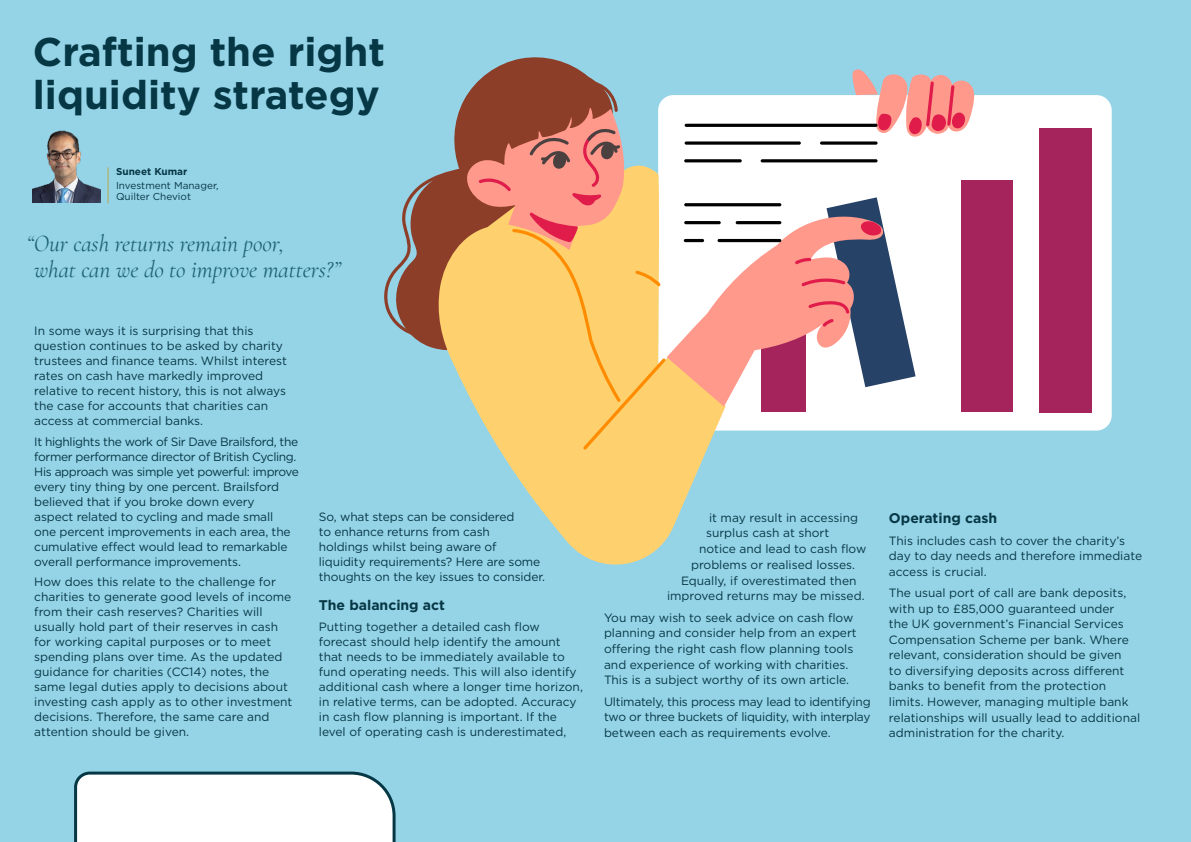
<style>
.page{position:relative;width:1191px;height:842px;background:#95d3e7}
.page>*{position:absolute;margin:0;border:0;box-sizing:border-box;transform-origin:0 0}
.t1{font:700 40px/43px "Gotham";color:#063744}
.t2{font:italic 23.5px/25.6px "Cormorant Garamond";color:#1c6271}
.t3{font:700 14px "Gotham";color:#063744}
.t4{font:12px/15px "Gotham";color:#063744}
.t5{font:12px/15px "Gotham";letter-spacing:-.025em;color:#063744}
.t6{font:10px/11px "Gotham";color:#063744}
.t7{font:700 10px "Gotham";color:#063744}
</style>
<div class="page">
<svg style="left:108px;top:167px;width:1px;height:36px"></svg>
<img style="left:33px;top:130px;width:67px;height:73px">
<div style="left:658px;top:95px;width:453px;height:336px;background:#fff;border-radius:15px"></div>
<div style="left:1039px;top:128px;width:53px;height:284px;background:#a5245b"></div>
<div style="left:961px;top:180px;width:51px;height:231px;background:#a5245b"></div>
<div style="left:760px;top:287px;width:45px;height:124px;background:#a5245b"></div>
<svg style="left:479px;top:57px;width:115px;height:23px;fill:#8d3e29"></svg>
<svg style="left:500px;top:162px;width:225px;height:403px;fill:#fed16e"></svg>
<svg style="left:666px;top:210px;width:200px;height:197px"></svg>
<svg style="left:852px;top:69px;width:122px;height:68px"></svg>
<svg style="left:795px;top:197px;width:120px;height:190px"></svg>
<svg style="left:384px;top:80px;width:281px;height:370px"></svg>
<hr style="left:684px;top:124px;width:193px;height:3px;background:#000;border-radius:2px">
<svg style="left:684px;top:141px;width:117px;height:4px"></svg>
<svg style="left:820px;top:141px;width:57px;height:4px"></svg>
<hr style="left:684px;top:159px;width:57px;height:3px;background:#000;border-radius:2px">
<hr style="left:760px;top:159px;width:117px;height:3px;background:#000;border-radius:2px">
<hr style="left:684px;top:203px;width:97px;height:3px;background:#000;border-radius:2px">
<hr style="left:684px;top:221px;width:36px;height:3px;background:#000;border-radius:2px">
<hr style="left:735px;top:221px;width:46px;height:3px;background:#000;border-radius:2px">
<hr style="left:684px;top:239px;width:20px;height:3px;background:#000;border-radius:2px">
<hr style="left:717px;top:239px;width:64px;height:3px;background:#000;border-radius:2px">
<svg style="left:74px;top:771px;width:322px;height:71px"></svg>
<h1 class="t1" style="left:33px;top:30px;width:354px">Crafting the right liquidity strategy</h1>
<p class="t7" style="left:116px;top:164px;width:73px">Suneet Kumar</p>
<p class="t6" style="left:116px;top:179px;width:104px">Investment Manager,<br>Quilter Cheviot</p>
<h2 class="t2" style="left:27px;top:231px;width:315px">“Our cash returns remain poor,<br>what can we do to improve matters?”</h2>
<p class="t4" style="left:34px;top:323px;width:254px">In some ways it is surprising that this question continues to be asked by charity trustees and finance teams. Whilst interest rates on cash have markedly improved relative to recent history, this is not always the case for accounts that charities can access at commercial banks.</p>
<p class="t5" style="left:34px;top:434px;width:266px">It highlights the work of Sir Dave Brailsford, the former performance director of British Cycling.<br>His approach was simple yet powerful: improve every tiny thing by one percent. Brailsford believed that if you broke down every<br>aspect related to cycling and made small<br>one percent improvements in each area, the cumulative effect would lead to remarkable overall performance improvements.</p>
<p class="t4" style="left:34px;top:574px;width:260px">How does this relate to the challenge for charities to generate good levels of income from their cash reserves? Charities will usually hold part of their reserves in cash for working capital purposes or to meet spending plans over time. As the updated guidance for charities (CC14) notes, the same legal duties apply to decisions about investing cash apply as to other investment decisions. Therefore, the same care and attention should be given.</p>
<p class="t4" style="left:319px;top:509px;width:228px">So, what steps can be considered<br>to enhance returns from cash<br>holdings whilst being aware of liquidity requirements? Here are some thoughts on the key issues to consider.</p>
<p class="t3" style="left:319px;top:596px;width:128px">The balancing act</p>
<p class="t4" style="left:319px;top:619px;width:266px">Putting together a detailed cash flow forecast should help identify the amount that needs to be immediately available to fund operating needs. This will also identify additional cash where a longer time horizon, in relative terms, can be adopted. Accuracy in cash flow planning is important. If the level of operating cash is underestimated,</p>
<p class="t4" style="left:709px;top:510px;width:150px">it may result in accessing</p>
<p class="t4" style="left:706px;top:525px;width:125px">surplus cash at short</p>
<p class="t4" style="left:699px;top:541px;width:169px">notice and lead to cash flow</p>
<p class="t4" style="left:691px;top:557px;width:166px">problems or realised losses.</p>
<p class="t4" style="left:681px;top:572px;width:177px">Equally, if overestimated then</p>
<p class="t4" style="left:667px;top:588px;width:199px">improved returns may be missed.</p>
<p class="t4" style="left:604px;top:609px;width:254px;line-height:15.7px">You may wish to seek advice on cash flow planning and consider help from an expert offering the right cash flow planning tools and experience of working with charities.<br>This is a subject worthy of its own article.</p>
<p class="t4" style="left:604px;top:693px;width:268px;line-height:15.7px;text-align:justify">Ultimately, this process may lead to identifying two or three buckets of liquidity, with interplay between each as requirements evolve.</p>
<p class="t3" style="left:889px;top:509px;width:110px">Operating cash</p>
<p class="t4" style="left:889px;top:532px;width:255px;line-height:15.6px">This includes cash to cover the charity’s day to day needs and therefore immediate access is crucial.</p>
<p class="t4" style="left:889px;top:585px;width:253px;line-height:15.6px">The usual port of call are bank deposits, with up to £85,000 guaranteed under<br>the UK government’s Financial Services Compensation Scheme per bank. Where relevant, consideration should be given<br>to diversifying deposits across different banks to benefit from the protection limits. However, managing multiple bank relationships will usually lead to additional administration for the charity.</p>
</div>
